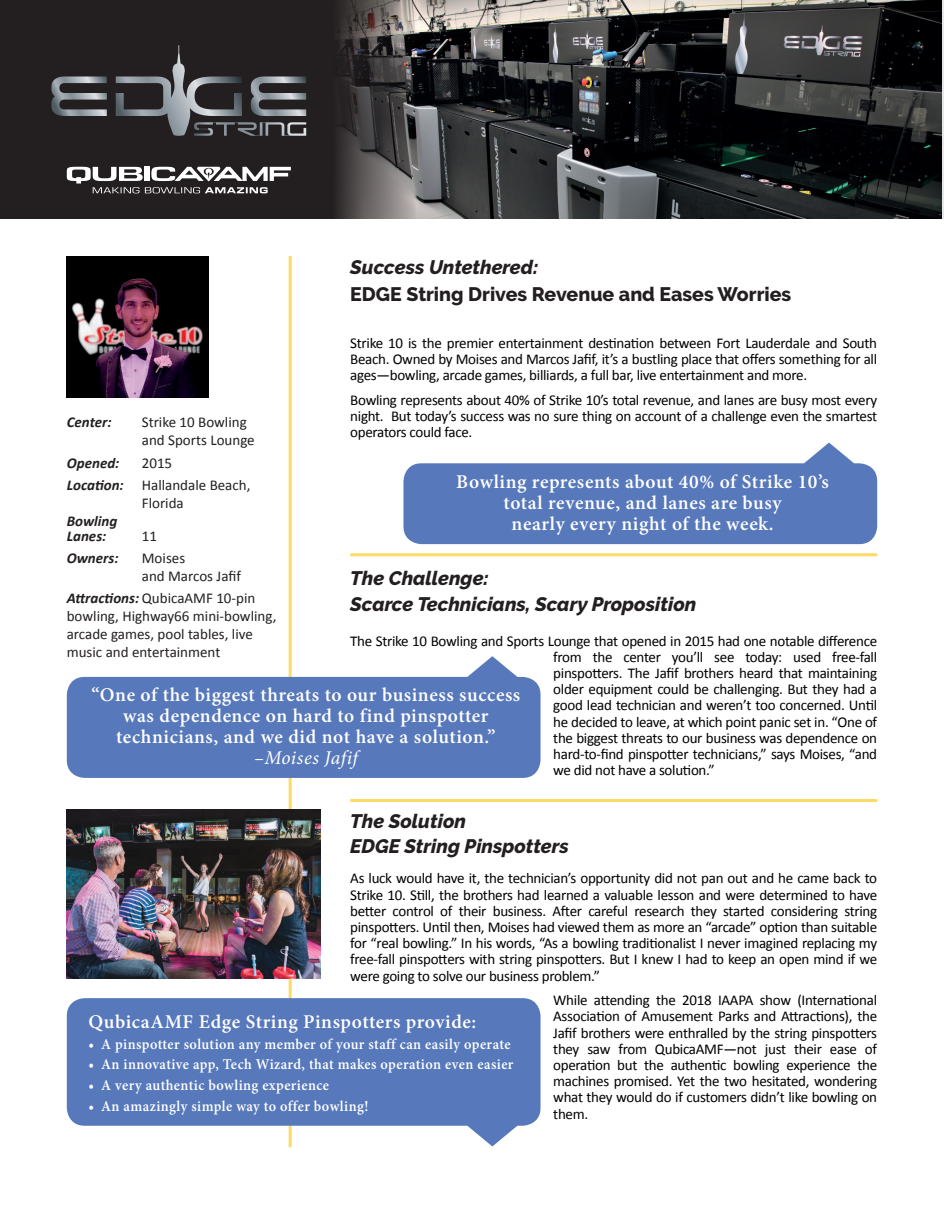
<style>
.page{position:relative;width:944px;height:1214px;background:#fff}
.page>*{position:absolute;margin:0;border:0;box-sizing:border-box;transform-origin:0 0}
.t1{font:600 19.5px/21px "Minion Pro";letter-spacing:.03em;color:#fff;text-align:center}
.t2{font:italic 800 19.5px/25.5px "Raleway";color:#231f20}
.t3{font:800 19.5px "Raleway";color:#231f20}
.t4{font:italic 19.5px "Minion Pro";letter-spacing:.02em;color:#fff}
.t5{font:15px/16.2px "Calibri";letter-spacing:-.02em;color:#000001;text-align:justify}
.t6{font:15px/18px "Calibri";color:#231f20}
.t7{font:600 15px "Minion Pro";letter-spacing:.025em;color:#fff;scale:.95 1}
.t8{font:italic 700 15px/15px "Calibri";color:#231f20}
.s1{font-weight:700;font-style:italic}
</style>
<div class="page">
<img style="left:422px;top:0;width:519px;height:218px">
<hr style="left:288px;top:256px;width:3px;height:891px;background:#fbda67">
<hr style="left:350px;top:553px;width:527px;height:3px;background:#fbda67">
<hr style="left:350px;top:799px;width:527px;height:3px;background:#fbda67">
<svg style="left:0;top:0;width:422px;height:218px;fill:#231f20"></svg>
<svg style="left:67px;top:167px;width:224px;height:26px"></svg>
<svg style="left:51px;top:76px;width:56px;height:40px"></svg>
<svg style="left:116px;top:45px;width:190px;height:91px"></svg>
<img style="left:67px;top:809px;width:253px;height:169px">
<svg style="left:67px;top:656px;width:473px;height:122px;fill:#5778bb"></svg>
<svg style="left:403px;top:442px;width:474px;height:102px;fill:#5778bb"></svg>
<svg style="left:67px;top:998px;width:473px;height:148px;fill:#5778bb"></svg>
<img style="left:67px;top:256px;width:141px;height:141px">
<p class="t8" style="left:67px;top:414px;width:46px">Center:</p>
<p class="t6" style="left:142px;top:412px;width:114px">Strike 10 Bowling and Sports Lounge</p>
<p class="t8" style="left:67px;top:454px;width:54px">Opened:</p>
<p class="t6" style="left:67px;top:451px;width:185px;line-height:22.2px;text-align:center">2015<br><span class="s1">Location:</span> Hallandale Beach,</p>
<p class="t6" style="left:142px;top:493px;width:43px">Florida</p>
<p class="t8" style="left:67px;top:512px;width:52px">Bowling<br>Lanes:</p>
<p class="t6" style="left:142px;top:526px;width:17px">11</p>
<h1 class="t2" style="left:350px;top:255px;width:189px">Success Untethered:</h1>
<h1 class="t3" style="left:350px;top:283px;width:442px">EDGE String Drives Revenue and Eases Worries</h1>
<p class="t5" style="left:350px;top:334px;width:528px">Strike 10 is the premier entertainment destination between Fort Lauderdale and South Beach. Owned by Moises and Marcos Jafif, it’s a bustling place that offers something for all ages—bowling, arcade games, billiards, a full bar, live entertainment and more.</p>
<p class="t5" style="left:350px;top:391px;width:528px">Bowling represents about 40% of Strike 10’s total revenue, and lanes are busy most every night. But today’s success was no sure thing on account of a challenge even the smartest operators could face.</p>
<h1 class="t1" style="left:456px;top:471px;width:374px">Bowling represents about 40% of Strike 10’s total revenue, and lanes are busy<br>nearly every night of the week.</h1>
<p class="t8" style="left:67px;top:550px;width:53px">Owners:</p>
<p class="t6" style="left:142px;top:548px;width:101px">Moises<br>and Marcos Jafif</p>
<p class="t6" style="left:67px;top:588px;width:211px"><span class="s1">Attractions:</span> QubicaAMF 10-pin bowling, Highway66 mini-bowling, arcade games, pool tables, live music and entertainment</p>
<h1 class="t2" style="left:350px;top:565px;width:347px">The Challenge:<br>Scarce Technicians, Scary Proposition</h1>
<p class="t5" style="left:553px;top:632px;width:325px;text-indent:-203px">The Strike 10 Bowling and Sports Lounge that opened in 2015 had one notable difference from the center you’ll see today: used free-fall pinspotters. The Jafif brothers heard that maintaining older equipment could be challenging. But they had a good lead technician and weren’t too concerned. Until he decided to leave, at which point panic set in. “One of the biggest threats to our business was dependence on hard-to-find pinspotter technicians,” says Moises, “and we did not have a solution.”</p>
<h1 class="t2" style="left:350px;top:808px;width:220px">The Solution<br>EDGE String Pinspotters</h1>
<h1 class="t1" style="left:91px;top:684px;width:430px">“One of the biggest threats to our business success was dependence on hard to find pinspotter technicians, and we did not have a solution.”</h1>
<h1 class="t4" style="left:254px;top:745px;width:105px">–Moises Jafif</h1>
<p class="t5" style="left:350px;top:869px;width:528px">As luck would have it, the technician’s opportunity did not pan out and he came back to Strike 10. Still, the brothers had learned a valuable lesson and were determined to have better control of their business. After careful research they started considering string pinspotters. Until then, Moises had viewed them as more an “arcade” option than suitable for “real bowling.” In his words, “As a bowling traditionalist I never imagined replacing my free-fall pinspotters with string pinspotters. But I knew I had to keep an open mind if we were going to solve our business problem.”</p>
<p class="t5" style="left:553px;top:991px;width:325px">While attending the 2018 IAAPA show (International Association of Amusement Parks and Attractions), the Jafif brothers were enthralled by the string pinspotters they saw from QubicaAMF—not just their ease of operation but the authentic bowling experience the machines promised. Yet the two hesitated, wondering what they would do if customers didn’t like bowling on them.</p>
<h1 class="t1" style="left:88px;top:1011px;width:389px">QubicaAMF Edge String Pinspotters provide:</h1>
<p class="t7" style="left:88px;top:1033px;width:445px">• A pinspotter solution any member of your staff can easily operate</p>
<p class="t7" style="left:88px;top:1054px;width:449px">• An innovative app, Tech Wizard, that makes operation even easier</p>
<p class="t7" style="left:88px;top:1075px;width:255px">• A very authentic bowling experience</p>
<p class="t7" style="left:88px;top:1095px;width:296px">• An amazingly simple way to offer bowling!</p>
</div>
